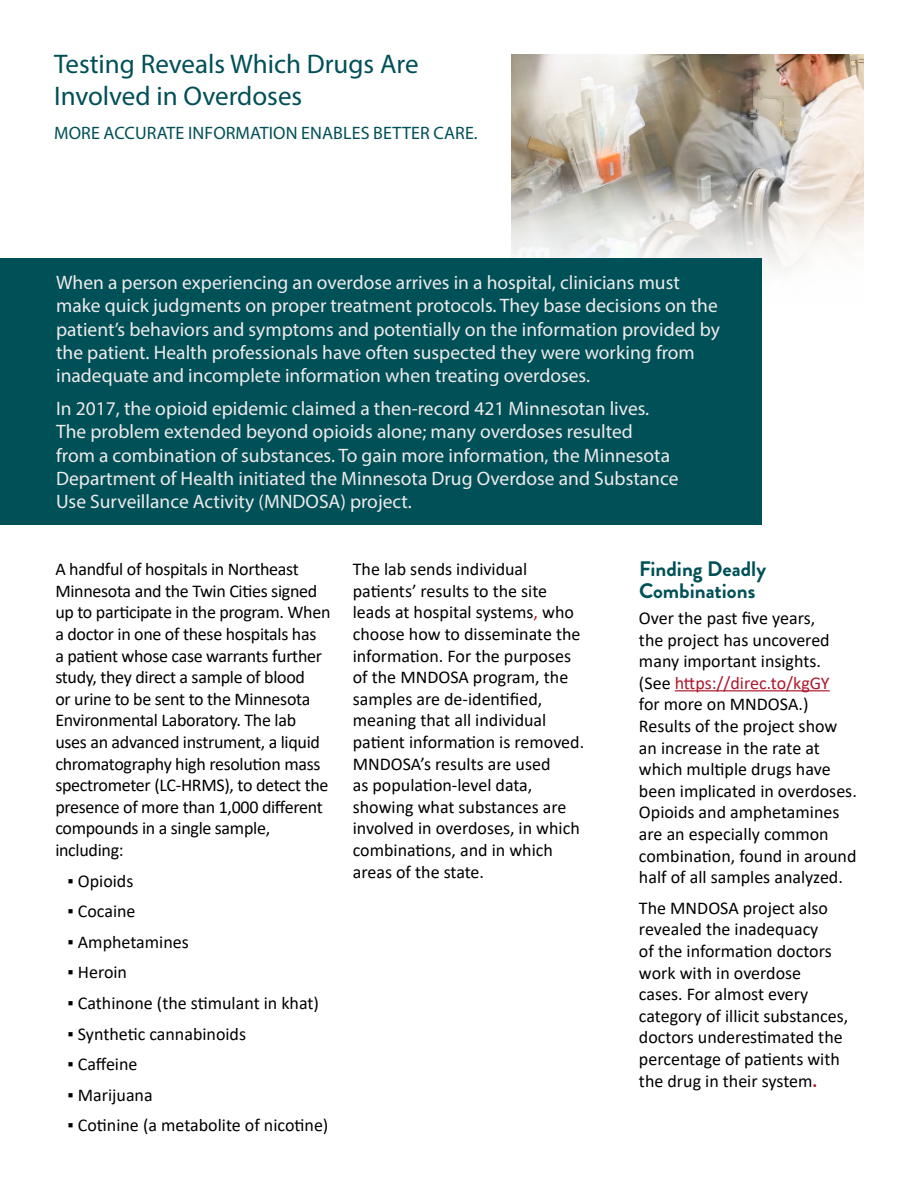
<style>
.page{position:relative;width:918px;height:1188px;background:#fff}
.page>*{position:absolute;margin:0;border:0;box-sizing:border-box;transform-origin:0 0}
.t1{font:27px/32.4px "Myriad Pro";color:#005057}
.t2{font:700 21px/21.6px "Brandon Grotesque";color:#005057}
.t3{font:19.5px/23.4px "Myriad Pro";color:#eeebeb}
.t4{font:18px/21.6px "Calibri";color:#000}
.t5{font:18px "Myriad Pro";letter-spacing:.005em;color:#005057}
.s1{color:#ae172b}
.s2{font-weight:700;color:#ae172b}
</style>
<div class="page">
<img style="left:511px;top:54px;width:353px;height:114px">
<svg style="left:511px;top:168px;width:353px;height:100px"></svg>
<div style="left:0;top:258px;width:762px;height:267px;background:#005057"></div>
<hr style="left:675px;top:690px;width:155px;height:1px;background:#ae172b">
<h2 class="t1" style="left:54px;top:47px;width:366px">Testing Reveals Which Drugs Are<br>Involved in Overdoses</h2>
<h3 class="t5" style="left:54px;top:122px;width:425px">MORE ACCURATE INFORMATION ENABLES BETTER CARE.</h3>
<p class="t3" style="left:56px;top:270px;width:665px">When a person experiencing an overdose arrives in a hospital, clinicians must make quick judgments on proper treatment protocols. They base decisions on the patient’s behaviors and symptoms and potentially on the information provided by the patient. Health professionals have often suspected they were working from inadequate and incomplete information when treating overdoses.</p>
<p class="t3" style="left:56px;top:396px;width:624px">In 2017, the opioid epidemic claimed a then-record 421 Minnesotan lives.<br>The problem extended beyond opioids alone; many overdoses resulted<br>from a combination of substances. To gain more information, the Minnesota Department of Health initiated the Minnesota Drug Overdose and Substance Use Surveillance Activity (MNDOSA) project.</p>
<p class="t4" style="left:55px;top:558px;width:263px">A handful of hospitals in Northeast<br>Minnesota and the Twin Cities signed</p>
<p class="t4" style="left:353px;top:558px;width:196px">The lab sends individual patients’ results to the site</p>
<h3 class="t2" style="left:639px;top:559px;width:129px">Finding Deadly<br>Combinations</h3>
<p class="t4" style="left:55px;top:601px;width:277px">up to participate in the program. When a doctor in one of these hospitals has<br>a patient whose case warrants further study, they direct a sample of blood<br>or urine to be sent to the Minnesota Environmental Laboratory. The lab uses an advanced instrument, a liquid</p>
<p class="t4" style="left:353px;top:601px;width:233px">leads at hospital systems<span class="s1">,</span> who choose how to disseminate the information. For the purposes of the MNDOSA program, the samples are de-identified, meaning that all individual patient information is removed.</p>
<p class="t4" style="left:639px;top:607px;width:200px">Over the past five years, the project has uncovered many important insights. (See <span class="s1">https://direc.to/kgGY </span>for more on MNDOSA.)<br>Results of the project show an increase in the rate at</p>
<p class="t4" style="left:55px;top:752px;width:275px">chromatography high resolution mass spectrometer (LC-HRMS), to detect the presence of more than 1,000 different compounds in a single sample, including:</p>
<p class="t4" style="left:67px;top:869px;width:68px">▪ Opioids</p>
<p class="t4" style="left:353px;top:752px;width:229px">MNDOSA’s results are used<br>as population-level data, showing what substances are involved in overdoses, in which combinations, and in which areas of the state.</p>
<p class="t4" style="left:639px;top:758px;width:219px">which multiple drugs have been implicated in overdoses.<br>Opioids and amphetamines are an especially common combination, found in around half of all samples analyzed.</p>
<p class="t4" style="left:67px;top:900px;width:70px">▪ Cocaine</p>
<p class="t4" style="left:639px;top:897px;width:191px">The MNDOSA project also</p>
<p class="t4" style="left:67px;top:930px;width:123px">▪ Amphetamines</p>
<p class="t4" style="left:639px;top:918px;width:194px">revealed the inadequacy of the information doctors</p>
<p class="t4" style="left:67px;top:961px;width:61px">▪ Heroin</p>
<p class="t4" style="left:639px;top:961px;width:164px">work with in overdose</p>
<p class="t4" style="left:67px;top:992px;width:253px">▪ Cathinone (the stimulant in khat)</p>
<p class="t4" style="left:67px;top:1022px;width:180px">▪ Synthetic cannabinoids</p>
<p class="t4" style="left:639px;top:983px;width:211px">cases. For almost every category of illicit substances, doctors underestimated the</p>
<p class="t4" style="left:67px;top:1053px;width:72px">▪ Caffeine</p>
<p class="t4" style="left:639px;top:1048px;width:202px">percentage of patients with</p>
<p class="t4" style="left:67px;top:1083px;width:87px">▪ Marijuana</p>
<p class="t4" style="left:639px;top:1069px;width:180px">the drug in their system<span class="s2">.</span></p>
<p class="t4" style="left:67px;top:1114px;width:263px">▪ Cotinine (a metabolite of nicotine)</p>
</div>
